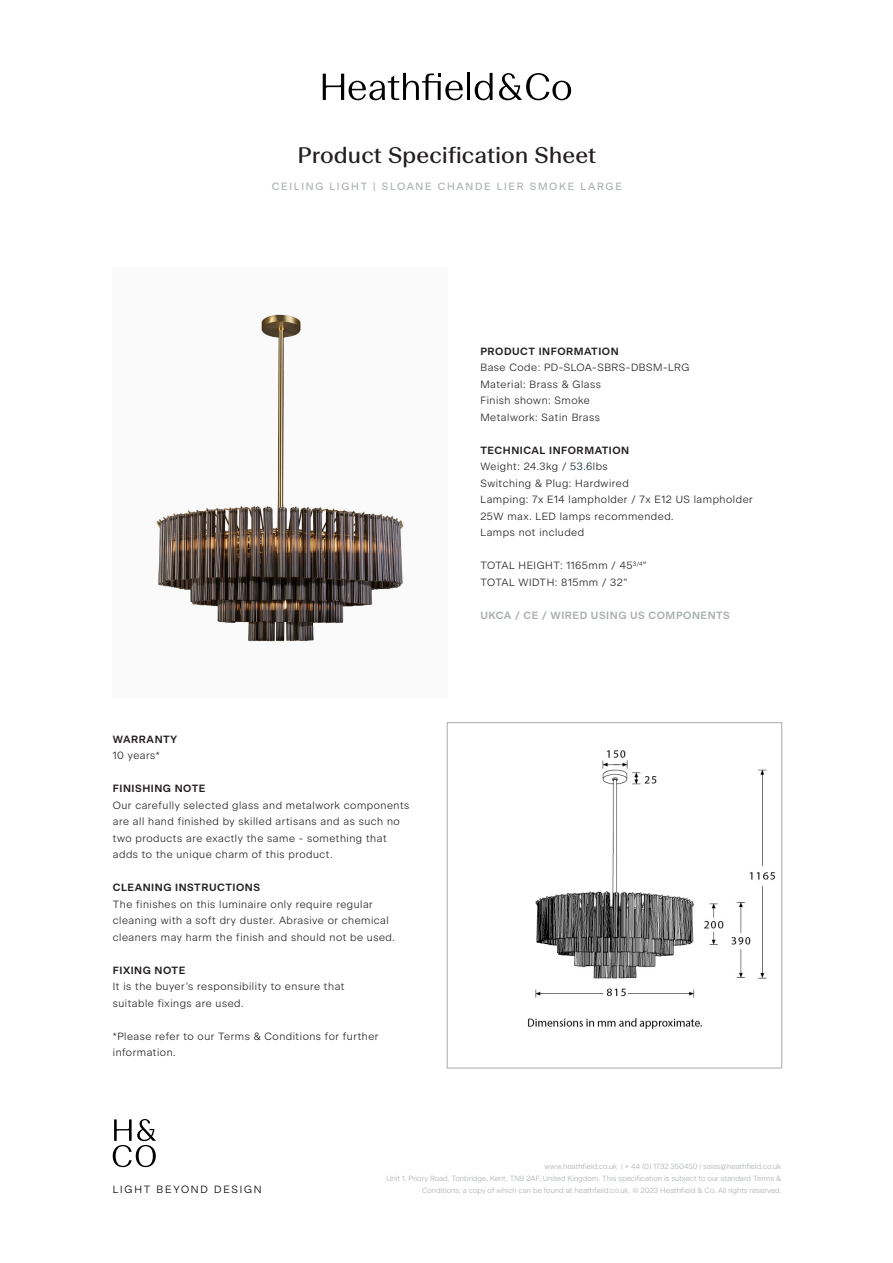
<style>
.page{position:relative;width:893px;height:1263px;background:#fff}
.page>*{position:absolute;margin:0;border:0;box-sizing:border-box;transform-origin:0 0}
.t1{font:22.5px "Beausite Fit";color:#231f20}
.t2{font:300 10.5px/16.5px "Beausite Classic";letter-spacing:.05em;color:#231f20}
.t3{font:600 10.5px/16.5px "Beausite Classic";letter-spacing:.05em;color:#231f20}
.t4{font:10.5px "Beausite Classic";letter-spacing:.16em;color:#abafb0}
.t5{font:600 10.5px "Beausite Classic";letter-spacing:.05em;color:#abafb0}
.t6{font:300 10.5px "Beausite Classic";letter-spacing:.17em;color:#000001}
.t7{font:300 7.5px/12px "Beausite Classic";color:#abafb0;text-align:right}
.s1{font-weight:300}
.s2{font-weight:600}
.s3{color:#072127}
</style>
<div class="page">
<img style="left:527px;top:750px;width:248px;height:279px">
<div style="left:447px;top:722px;width:335px;height:346px;border:1px solid #abafb0"></div>
<img style="left:156px;top:314px;width:248px;height:328px">
<svg style="left:323px;top:73px;width:140px;height:27px"></svg>
<hr style="left:467px;top:73px;width:3px;height:27px;background:#000">
<svg style="left:475px;top:73px;width:18px;height:27px"></svg>
<svg style="left:499px;top:73px;width:72px;height:27px"></svg>
<svg style="left:113px;top:1119px;width:43px;height:48px"></svg>
<p class="t1" style="left:298px;top:139px;width:300px">Product Specification Sheet</p>
<p class="t4" style="left:272px;top:178px;width:351px">CEILING LIGHT | SLOANE CHANDE LIER SMOKE LARGE</p>
<p class="t3" style="left:113px;top:730px;width:66px">WARRANTY<br><span class="s1">10 years*</span></p>
<p class="t2" style="left:113px;top:779px;width:298px"><span class="s2">FINISHING NOTE<br></span>Our carefully selected glass and metalwork components are all hand finished by skilled artisans and as such no two products are exactly the same - something that adds to the unique charm of this product.</p>
<p class="t2" style="left:113px;top:878px;width:284px"><span class="s2">CLEANING INSTRUCTIONS<br></span>The finishes on this luminaire only require regular cleaning with a soft dry duster. Abrasive or chemical cleaners may harm the finish and should not be used.</p>
<p class="t3" style="left:113px;top:961px;width:74px">FIXING NOTE</p>
<p class="t2" style="left:113px;top:977px;width:233px">It is the buyer’s responsibility to ensure that</p>
<p class="t2" style="left:113px;top:994px;width:132px">suitable fixings are used.</p>
<p class="t2" style="left:113px;top:1027px;width:267px">*Please refer to our Terms &amp; Conditions for further information.</p>
<p class="t3" style="left:480px;top:342px;width:140px">PRODUCT INFORMATION</p>
<p class="t2" style="left:480px;top:359px;width:211px">Base Code: PD-SLOA-SBRS-DBSM-LRG</p>
<p class="t2" style="left:480px;top:375px;width:122px">Material: Brass &amp; Glass</p>
<p class="t2" style="left:480px;top:392px;width:111px">Finish shown: Smoke</p>
<p class="t2" style="left:480px;top:408px;width:121px">Metalwork: Satin Brass</p>
<p class="t3" style="left:480px;top:441px;width:150px">TECHNICAL INFORMATION</p>
<p class="t2" style="left:480px;top:458px;width:129px">Weight: 24.3kg / <span class="s3">53.6</span>lbs</p>
<p class="t2" style="left:480px;top:474px;width:150px">Switching &amp; Plug: Hardwired</p>
<p class="t2" style="left:480px;top:491px;width:274px">Lamping: 7x E14 lampholder / 7x E12 US lampholder<br>25W max. LED lamps recommended.<br>Lamps not included</p>
<p class="t2" style="left:480px;top:557px;width:168px">TOTAL HEIGHT: 1165mm / 45<sup>3/4</sup>”</p>
<p class="t2" style="left:480px;top:573px;width:149px">TOTAL WIDTH: 815mm / 32”</p>
<p class="t5" style="left:480px;top:607px;width:251px">UKCA / CE / WIRED USING US COMPONENTS</p>
<p class="t6" style="left:113px;top:1181px;width:150px">LIGHT BEYOND DESIGN</p>
<p class="t7" style="left:386px;top:1160px;width:396px">www.heathfield.co.uk | + 44 (0) 1732 350450 | sales@heathfield.co.uk<br>Unit 1, Priory Road, Tonbridge, Kent, TN9 2AF, United Kingdom. This specification is subject to our standard Terms &amp;<br>Conditions, a copy of which can be found at heathfield.co.uk. © 2023 Heathfield &amp; Co. All rights reserved.</p>
</div>
